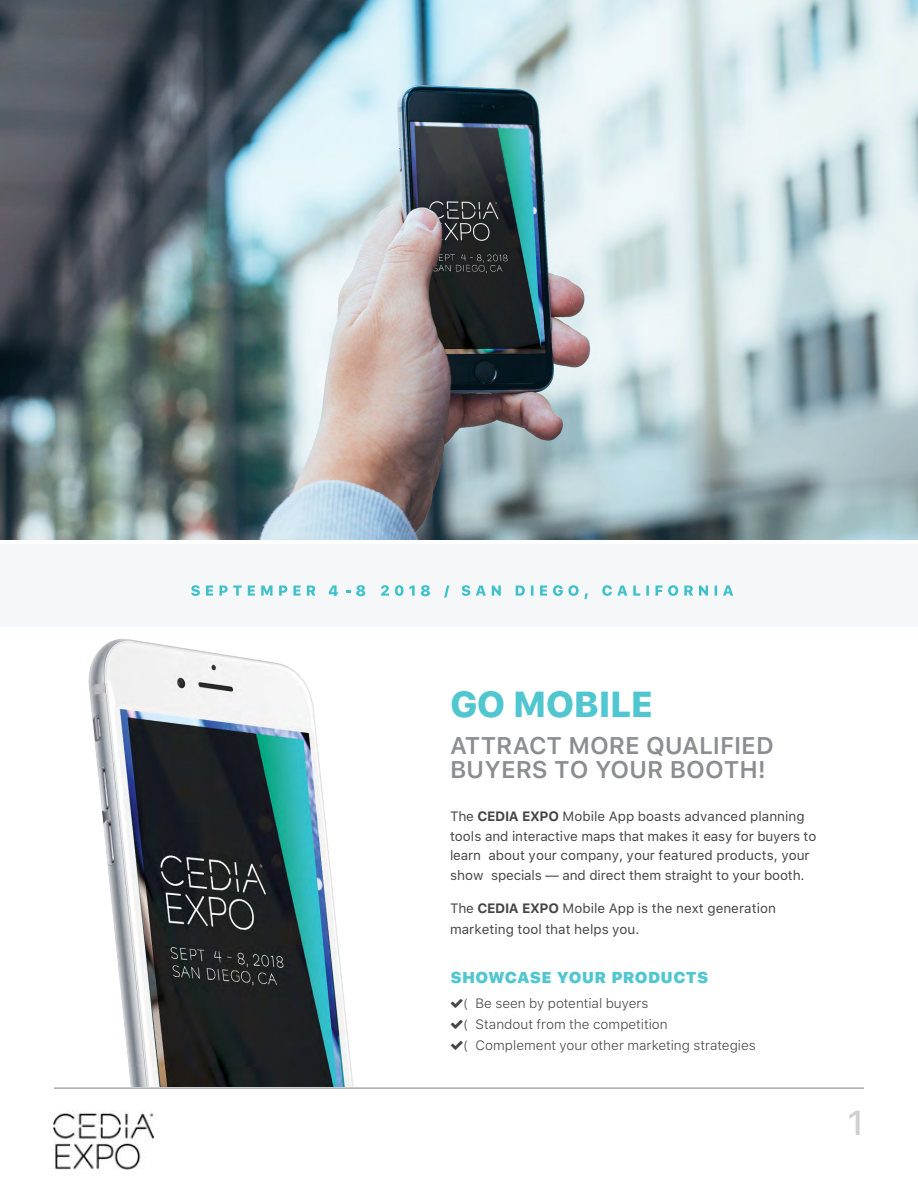
<style>
.page{position:relative;width:918px;height:1188px;background:#fff}
.page>*{position:absolute;margin:0;border:0;box-sizing:border-box;transform-origin:0 0}
.t1{font:800 36px "SFUI Text";letter-spacing:-.025em;color:#3fc1cc}
.t2{font:500 34.5px "SFUI Text";color:#d0d0d0}
.t3{font:600 24px/24px "SFUI Text";color:#808285}
.t4{font:800 19.5px "SFUI Text";letter-spacing:-.02em;color:#3fc1cc}
.t5{font:800 15px "SFUI Text";color:#3fc1cc}
.t6{font:13.5px/19.5px "SFUI Text";color:#333233}
.t7{font:300 13.5px/21px "SFUI Text";letter-spacing:.005em;color:#333233}
.s1{font-weight:700}
</style>
<div class="page">
<hr style="left:54px;top:1088px;width:810px;height:1px;background:#808285">
<div style="left:0;top:544px;width:918px;height:82px;background:#f6f7f8"></div>
<img style="left:0;top:0;width:918px;height:540px">
<img style="left:88px;top:590px;width:266px;height:497px">
<svg style="left:191px;top:585px;width:125px;height:11px"></svg>
<svg style="left:381px;top:585px;width:34px;height:11px"></svg>
<svg style="left:444px;top:585px;width:57px;height:13px"></svg>
<svg style="left:516px;top:585px;width:217px;height:14px"></svg>
<svg style="left:346px;top:590px;width:4px;height:3px"></svg>
<img style="left:54px;top:1112px;width:100px;height:58px">
<h3 class="t5" style="left:328px;top:579px;width:40px">4 8</h3>
<h3 class="t5" style="left:420px;top:579px;width:12px">8</h3>
<h1 class="t1" style="left:450px;top:677px;width:205px">GO MOBILE</h1>
<h3 class="t3" style="left:450px;top:734px;width:325px">ATTRACT MORE QUALIFIED<br>BUYERS TO YOUR BOOTH!</h3>
<p class="t6" style="left:450px;top:807px;width:368px">The <span class="s1">CEDIA EXPO</span> Mobile App boasts advanced planning tools and interactive maps that makes it easy for buyers to learn about your company, your featured products, your show specials — and direct them straight to your booth.</p>
<p class="t6" style="left:450px;top:898px;width:327px;line-height:21px">The <span class="s1">CEDIA EXPO</span> Mobile App is the next generation marketing tool that helps you.</p>
<h3 class="t4" style="left:450px;top:962px;width:260px">showcase your products</h3>
<p class="t7" style="left:463px;top:993px;width:294px">( Be seen by potential buyers<br>( Standout from the competition<br>( Complement your other marketing strategies</p>
<p class="t2" style="left:847px;top:1098px;width:18px">1</p>
</div>
